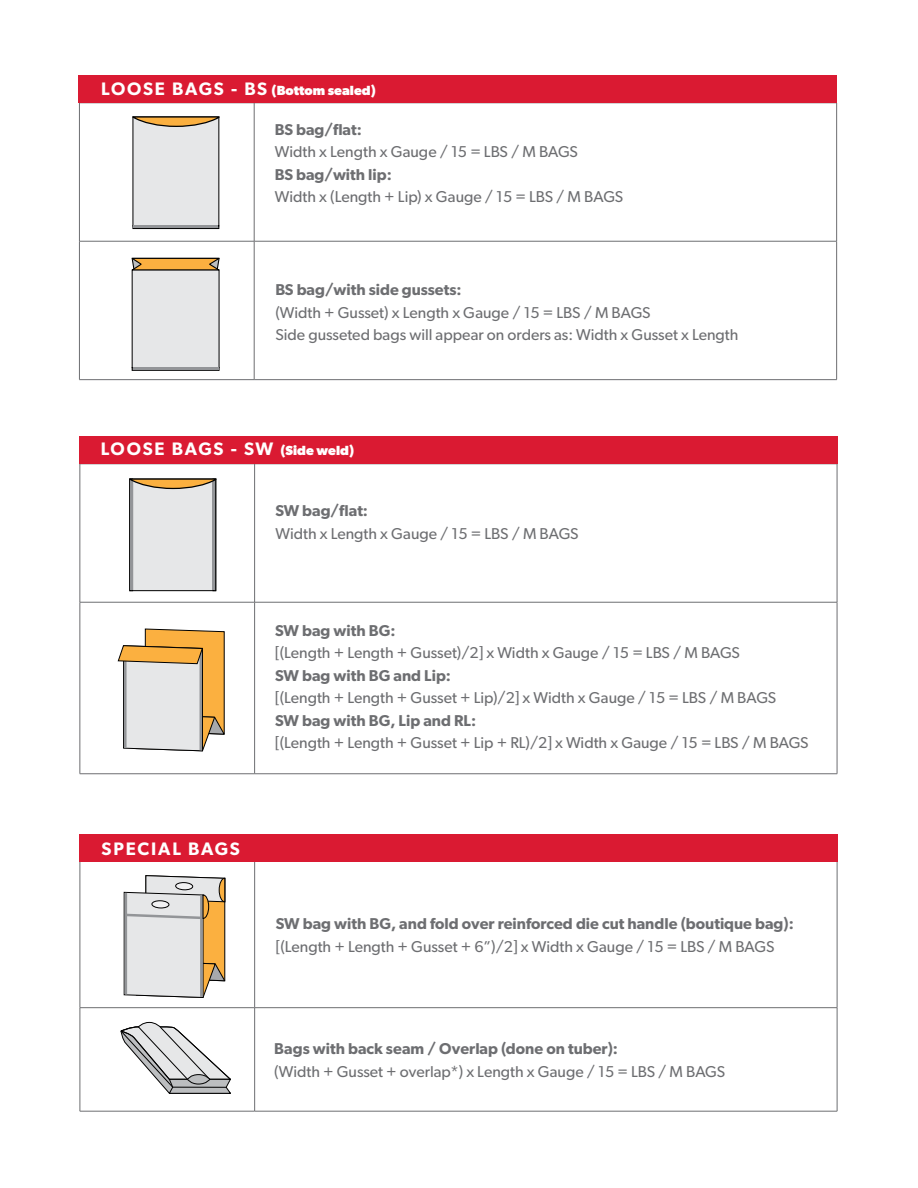
<style>
.page{position:relative;width:918px;height:1188px;background:#fff}
.page>*{position:absolute;margin:0;border:0;box-sizing:border-box;transform-origin:0 0}
.t1{font:600 18.15px "Gibson";letter-spacing:.095em;color:#fff}
.t2{font:15.75px/22.5px "Gibson";color:#6d6e71}
.t3{font:600 15.75px "Gibson";color:#6d6e71}
.t4{font:700 13.35px "Gibson";color:#fff}
.t5{font:700 7.65px "Myriad Pro";color:#000}
.t6{font:700 6.9px "Myriad Pro";color:#000}
.s1{font-weight:600;font-size:18.15px}
.s2{font-weight:700;font-size:13.35px}
</style>
<div class="page">
<hr style="left:79px;top:103px;width:175px;height:1px;background:#6d6e71">
<hr style="left:79px;top:103px;width:1px;height:138px;background:#6d6e71">
<hr style="left:254px;top:103px;width:583px;height:1px;background:#6d6e71">
<hr style="left:254px;top:103px;width:1px;height:138px;background:#6d6e71">
<hr style="left:836px;top:103px;width:1px;height:138px;background:#6d6e71">
<hr style="left:79px;top:241px;width:175px;height:1px;background:#6d6e71">
<hr style="left:79px;top:241px;width:1px;height:138px;background:#6d6e71">
<hr style="left:254px;top:241px;width:583px;height:1px;background:#6d6e71">
<hr style="left:254px;top:241px;width:1px;height:138px;background:#6d6e71">
<hr style="left:836px;top:241px;width:1px;height:138px;background:#6d6e71">
<hr style="left:79px;top:379px;width:175px;height:1px;background:#6d6e71">
<hr style="left:254px;top:379px;width:583px;height:1px;background:#6d6e71">
<div style="left:79px;top:75px;width:758px;height:28px;background:#da1a32"></div>
<hr style="left:80px;top:464px;width:175px;height:1px;background:#6d6e71">
<hr style="left:80px;top:464px;width:1px;height:138px;background:#6d6e71">
<hr style="left:255px;top:464px;width:582px;height:1px;background:#6d6e71">
<hr style="left:254px;top:464px;width:1px;height:138px;background:#6d6e71">
<hr style="left:837px;top:464px;width:1px;height:138px;background:#6d6e71">
<hr style="left:80px;top:602px;width:175px;height:1px;background:#6d6e71">
<hr style="left:80px;top:602px;width:1px;height:172px;background:#6d6e71">
<hr style="left:255px;top:602px;width:582px;height:1px;background:#6d6e71">
<hr style="left:254px;top:602px;width:1px;height:172px;background:#6d6e71">
<hr style="left:837px;top:602px;width:1px;height:172px;background:#6d6e71">
<hr style="left:80px;top:774px;width:175px;height:1px;background:#6d6e71">
<hr style="left:255px;top:774px;width:582px;height:1px;background:#6d6e71">
<div style="left:79px;top:436px;width:758px;height:27px;background:#da1a32"></div>
<hr style="left:80px;top:861px;width:1px;height:146px;background:#6d6e71">
<hr style="left:254px;top:861px;width:1px;height:146px;background:#6d6e71">
<hr style="left:837px;top:861px;width:1px;height:146px;background:#6d6e71">
<hr style="left:80px;top:1007px;width:175px;height:1px;background:#6d6e71">
<hr style="left:80px;top:1008px;width:1px;height:103px;background:#6d6e71">
<hr style="left:255px;top:1007px;width:582px;height:1px;background:#6d6e71">
<hr style="left:254px;top:1008px;width:1px;height:103px;background:#6d6e71">
<hr style="left:837px;top:1008px;width:1px;height:103px;background:#6d6e71">
<hr style="left:80px;top:1111px;width:175px;height:1px;background:#6d6e71">
<hr style="left:255px;top:1111px;width:582px;height:1px;background:#6d6e71">
<div style="left:79px;top:835px;width:758px;height:27px;background:#da1a32"></div>
<div style="left:133px;top:117px;width:86px;height:109px;background:#e6e7e8"></div>
<div style="left:132px;top:225px;width:87px;height:4px;border:1px solid #000"></div>
<svg style="left:132px;top:116px;width:88px;height:12px"></svg>
<hr style="left:133px;top:225px;width:85px;height:3px;background:#939598">
<div style="left:132px;top:367px;width:88px;height:4px;border:1px solid #000"></div>
<svg style="left:131px;top:257px;width:89px;height:22px"></svg>
<div style="left:132px;top:270px;width:87px;height:98px;background:#e6e7e8"></div>
<hr style="left:133px;top:367px;width:86px;height:3px;background:#939598">
<div style="left:130px;top:479px;width:86px;height:112px;background:#e6e7e8"></div>
<div style="left:212px;top:479px;width:4px;height:112px;border:1px solid #000"></div>
<hr style="left:212px;top:480px;width:3px;height:110px;background:#939598">
<div style="left:129px;top:479px;width:4px;height:112px;border:1px solid #000"></div>
<hr style="left:130px;top:480px;width:3px;height:110px;background:#939598">
<svg style="left:129px;top:478px;width:88px;height:12px"></svg>
<svg style="left:117px;top:628px;width:108px;height:124px;background:#e0caa8"></svg>
<svg style="left:123px;top:875px;width:103px;height:123px;background:#d7cec1"></svg>
<svg style="left:120px;top:1022px;width:111px;height:72px"></svg>
<hr style="left:173px;top:1087px;width:53px;height:1px;background:#000">
<svg style="left:188px;top:1075px;width:22px;height:9px"></svg>
<div style="left:187px;top:1074px;width:23px;height:10px;border:1px solid #000;border-radius:50%"></div>
<p class="t4" style="left:101px;top:82px;width:276px"><span class="s1">LOOSE BAGS - BS</span> (Bottom sealed)</p>
<p class="t3" style="left:275px;top:120px;width:89px">BS bag/flat:</p>
<p class="t2" style="left:275px;top:140px;width:305px">Width x Length x Gauge / 15 = LBS / M BAGS</p>
<p class="t3" style="left:275px;top:165px;width:118px">BS bag/with lip:</p>
<p class="t2" style="left:275px;top:185px;width:350px">Width x (Length + Lip) x Gauge / 15 = LBS / M BAGS</p>
<p class="t3" style="left:275px;top:280px;width:188px">BS bag/with side gussets:</p>
<p class="t2" style="left:275px;top:301px;width:465px">(Width + Gusset) x Length x Gauge / 15 = LBS / M BAGS<br>Side gusseted bags will appear on orders as: Width x Gusset x Length</p>
<p class="t5" style="left:358px;top:328px;width:31px">Opening</p>
<p class="t1" style="left:101px;top:438px;width:255px">LOOSE BAGS - SW <span class="s2">(Side weld)</span></p>
<p class="t3" style="left:275px;top:502px;width:94px">SW bag/flat:</p>
<p class="t2" style="left:275px;top:522px;width:305px">Width x Length x Gauge / 15 = LBS / M BAGS</p>
<p class="t3" style="left:275px;top:621px;width:122px">SW bag with BG:</p>
<p class="t2" style="left:275px;top:641px;width:466px">[(Length + Length + Gusset)/2] x Width x Gauge / 15 = LBS / M BAGS</p>
<p class="t3" style="left:275px;top:666px;width:177px">SW bag with BG and Lip:</p>
<p class="t2" style="left:275px;top:686px;width:503px">[(Length + Length + Gusset + Lip)/2] x Width x Gauge / 15 = LBS / M BAGS</p>
<p class="t3" style="left:275px;top:711px;width:202px">SW bag with BG, Lip and RL:</p>
<p class="t2" style="left:275px;top:731px;width:535px">[(Length + Length + Gusset + Lip + RL)/2] x Width x Gauge / 15 = LBS / M BAGS</p>
<p class="t6" style="left:313px;top:623px;width:23px">Length</p>
<p class="t6" style="left:302px;top:625px;width:23px">Length</p>
<p class="t6" style="left:535px;top:742px;width:29px">Opening</p>
<p class="t6" style="left:523px;top:744px;width:29px">Opening</p>
<p class="t1" style="left:102px;top:838px;width:140px">SPECIAL BAGS</p>
<p class="t3" style="left:276px;top:914px;width:519px">SW bag with BG, and fold over reinforced die cut handle (boutique bag):</p>
<p class="t2" style="left:276px;top:935px;width:500px">[(Length + Length + Gusset + 6”)/2] x Width x Gauge / 15 = LBS / M BAGS</p>
<p class="t3" style="left:274px;top:1039px;width:345px">Bags with back seam / Overlap (done on tuber):</p>
<p class="t2" style="left:274px;top:1060px;width:452px">(Width + Gusset + overlap*) x Length x Gauge / 15 = LBS / M BAGS</p>
</div>
